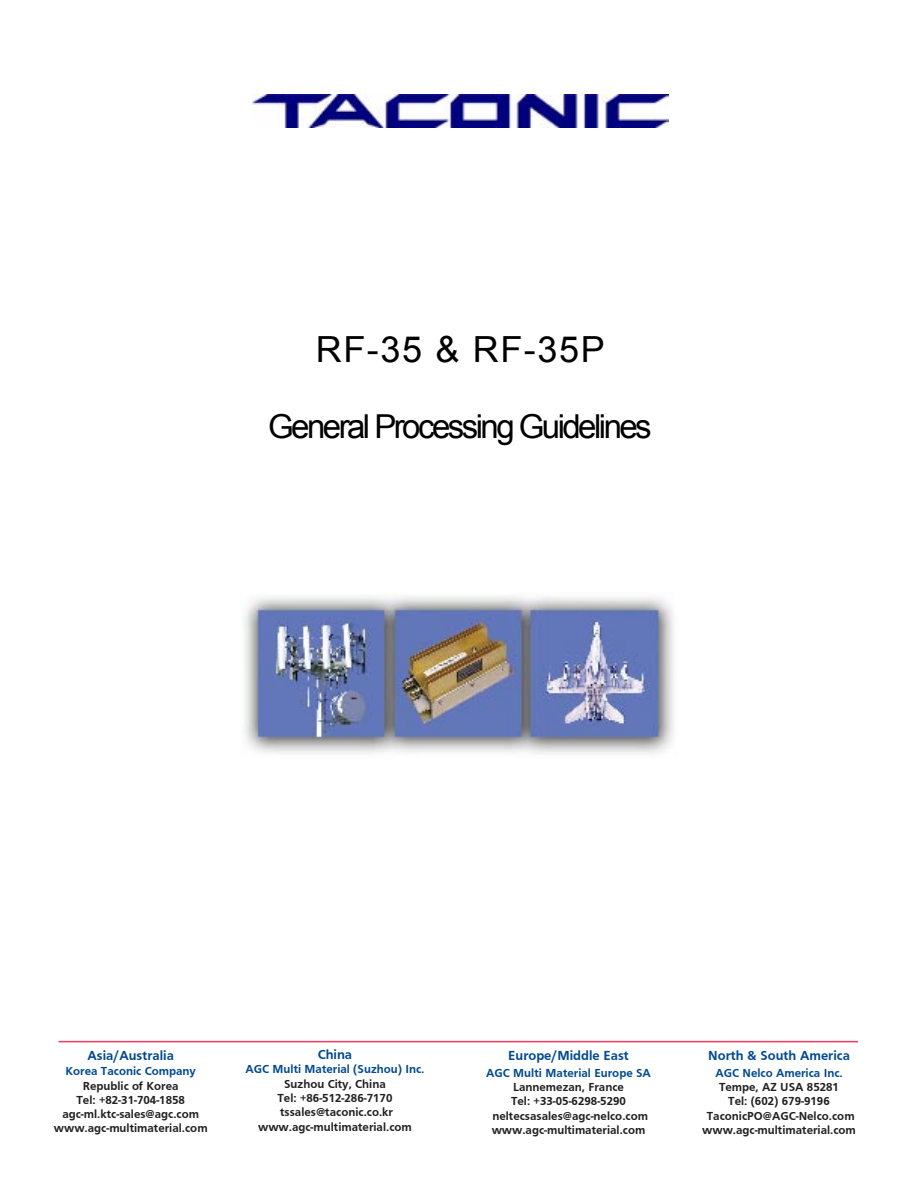
<style>
.page{position:relative;width:918px;height:1188px;background:#fff}
.page>*{position:absolute;margin:0;border:0;box-sizing:border-box;transform-origin:0 0}
.t1{font:36px "Arial";letter-spacing:.045em;color:#000}
.t2{font:33px "Arial";letter-spacing:-.075em;color:#000}
.t3{font:700 13.5px "Frutiger";color:#01498e}
.t4{font:700 12px/14.4px "Frutiger";color:#231f20;text-align:center}
.t5{font:700 12px "Frutiger";color:#01498e}
</style>
<div class="page">
<img style="left:253px;top:94px;width:415px;height:34px">
<img style="left:244px;top:596px;width:430px;height:158px">
<hr style="left:59px;top:1041px;width:799px;height:1px;background:#ee3b60">
<h1 class="t1" style="left:316px;top:329px;width:291px">RF-35 &amp; RF-35P</h1>
<h2 class="t2" style="left:268px;top:408px;width:385px">General Processing Guidelines</h2>
<p class="t3" style="left:88px;top:1048px;width:88px">Asia/Australia</p>
<p class="t5" style="left:66px;top:1064px;width:132px">Korea Taconic Company</p>
<p class="t4" style="left:54px;top:1078px;width:155px">Republic of Korea<br>Tel: +82-31-704-1858 agc-ml.ktc-sales@agc.com www.agc-multimaterial.com</p>
<p class="t3" style="left:318px;top:1046px;width:36px">China</p>
<p class="t5" style="left:246px;top:1063px;width:180px">AGC Multi Material (Suzhou) Inc.</p>
<p class="t4" style="left:258px;top:1076px;width:155px">Suzhou City, China<br>Tel: +86-512-286-7170 tssales@taconic.co.kr www.agc-multimaterial.com</p>
<p class="t3" style="left:508px;top:1048px;width:122px">Europe/Middle East</p>
<p class="t5" style="left:486px;top:1066px;width:166px">AGC Multi Material Europe SA</p>
<p class="t4" style="left:492px;top:1080px;width:158px">Lannemezan, France<br>Tel: +33-05-6298-5290 neltecsasales@agc-nelco.com www.agc-multimaterial.com</p>
<p class="t3" style="left:708px;top:1048px;width:143px">North &amp; South America</p>
<p class="t5" style="left:715px;top:1066px;width:129px">AGC Nelco America Inc.</p>
<p class="t4" style="left:702px;top:1080px;width:155px">Tempe, AZ USA 85281<br>Tel: (602) 679-9196<br>TaconicPO@AGC-Nelco.com www.agc-multimaterial.com</p>
</div>
